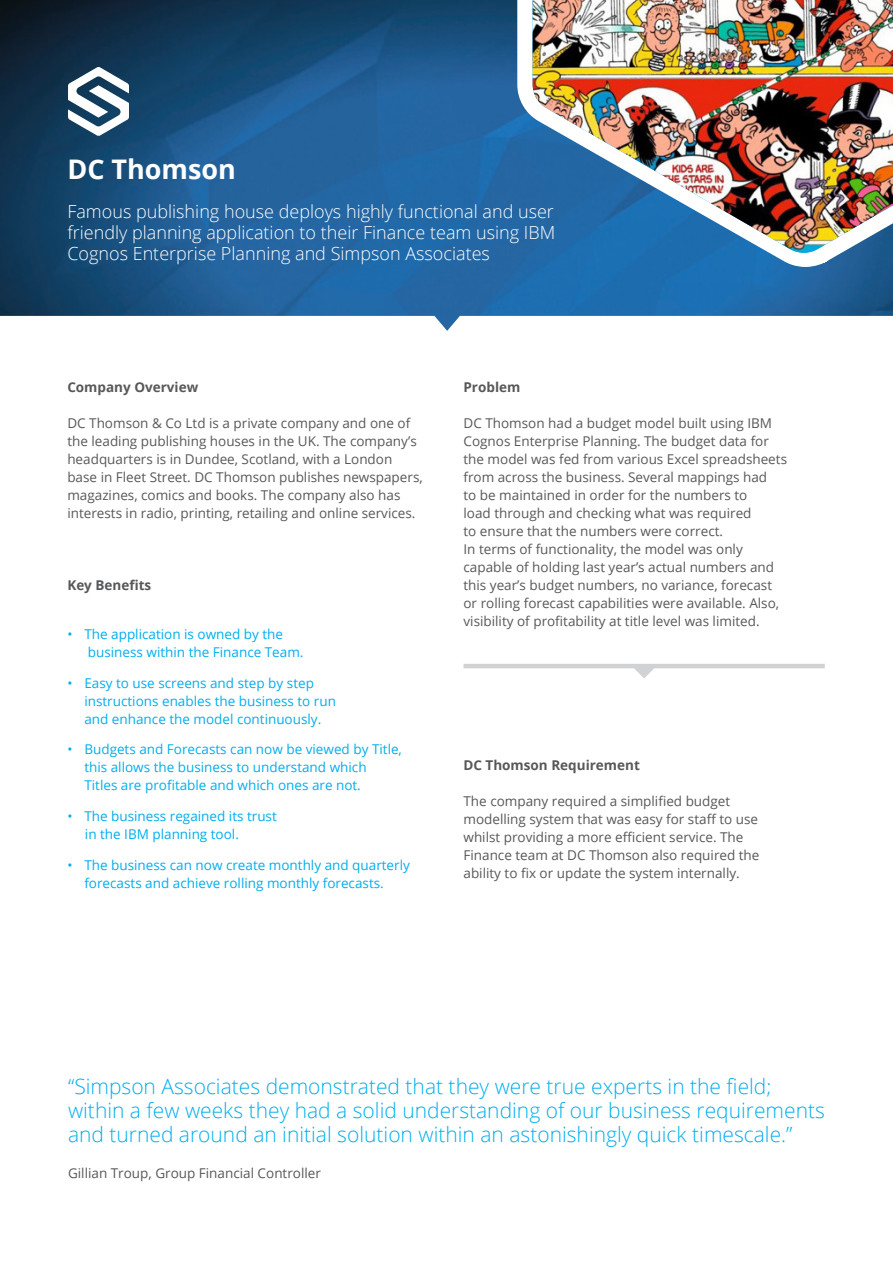
<style>
.page{position:relative;width:893px;height:1263px;background:#fff}
.page>*{position:absolute;margin:0;border:0;box-sizing:border-box;transform-origin:0 0}
.Body_White{font:700 27px "Open Sans";color:#fff}
.Quote_Blue{font:300 21px/24px "Open Sans";color:#00aeef}
.Quote_White_Cover{font:300 18px/21px "Open Sans";color:#fff;text-align:justify}
.Body_Grey{font:13.5px/18px "Open Sans";color:#57585a}
.t1{font:13.5px/18px "Open Sans";color:#00aeef}
.Header_Grey{font:700 13.5px "Open Sans";color:#57585a}
.Body_Grey-2{font:700 13.5px "Open Sans";color:#57585a}
</style>
<div class="page">
<img style="left:0;top:0;width:893px;height:316px">
<svg style="left:510px;top:0;width:383px;height:281px;background:#3d7db3"></svg>
<img style="left:533px;top:0;width:360px;height:253px">
<svg style="left:463px;top:664px;width:362px;height:14px"></svg>
<svg style="left:68px;top:67px;width:61px;height:69px"></svg>
<p class="Body_White" style="left:67px;top:150px;width:170px">DC Thomson</p>
<p class="Quote_White_Cover" style="left:67px;top:200px;width:489px">Famous publishing house deploys highly functional and user friendly planning application to their Finance team using IBM Cognos Enterprise Planning and Simpson Associates</p>
<p class="Body_Grey-2" style="left:67px;top:377px;width:132px">Company Overview</p>
<p class="Body_Grey" style="left:67px;top:414px;width:357px">DC Thomson &amp; Co Ltd is a private company and one of the leading publishing houses in the UK. The company’s headquarters is in Dundee, Scotland, with a London base in Fleet Street. DC Thomson publishes newspapers, magazines, comics and books. The company also has interests in radio, printing, retailing and online services.</p>
<p class="Header_Grey" style="left:67px;top:575px;width:85px">Key Benefits</p>
<p class="t1" style="left:88px;top:624px;width:217px;text-indent:-21px">• The application is owned by the business within the Finance Team.</p>
<p class="t1" style="left:84px;top:673px;width:253px;text-indent:-17px">• Easy to use screens and step by step instructions enables the business to run and enhance the model continuously.</p>
<p class="t1" style="left:84px;top:740px;width:319px;text-indent:-17px">• Budgets and Forecasts can now be viewed by Title, this allows the business to understand which<br>Titles are profitable and which ones are not.</p>
<p class="t1" style="left:85px;top:807px;width:193px;text-indent:-18px">• The business regained its trust in the IBM planning tool.</p>
<p class="t1" style="left:84px;top:855px;width:327px;text-indent:-17px">• The business can now create monthly and quarterly forecasts and achieve rolling monthly forecasts.</p>
<p class="Header_Grey" style="left:463px;top:377px;width:58px">Problem</p>
<p class="Body_Grey" style="left:463px;top:414px;width:325px">DC Thomson had a budget model built using IBM Cognos Enterprise Planning. The budget data for the model was fed from various Excel spreadsheets from across the business. Several mappings had<br>to be maintained in order for the numbers to<br>load through and checking what was required<br>to ensure that the numbers were correct.</p>
<p class="Body_Grey" style="left:463px;top:540px;width:317px">In terms of functionality, the model was only capable of holding last year’s actual numbers and this year’s budget numbers, no variance, forecast or rolling forecast capabilities were available. Also, visibility of profitability at title level was limited.</p>
<p class="Header_Grey" style="left:463px;top:755px;width:178px">DC Thomson Requirement</p>
<p class="Body_Grey" style="left:463px;top:792px;width:297px">The company required a simplified budget modelling system that was easy for staff to use whilst providing a more efficient service. The Finance team at DC Thomson also required the ability to fix or update the system internally.</p>
<p class="Quote_Blue" style="left:68px;top:1074px;width:758px">“Simpson Associates demonstrated that they were true experts in the field; within a few weeks they had a solid understanding of our business requirements and turned around an initial solution within an astonishingly quick timescale.”</p>
<p class="Body_Grey" style="left:68px;top:1164px;width:254px">Gillian Troup, Group Financial Controller</p>
</div>
